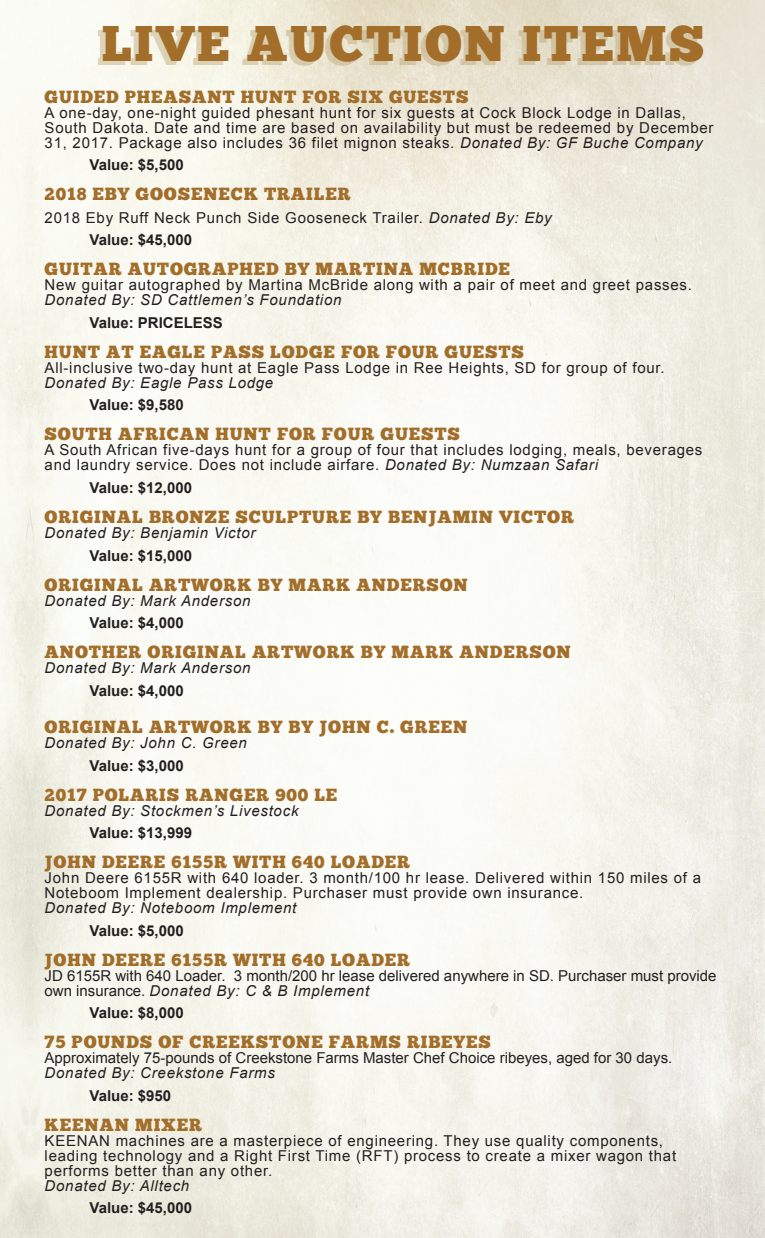
<style>
.page{position:relative;width:765px;height:1238px;background:#fff}
.page>*{position:absolute;margin:0;border:0;box-sizing:border-box;transform-origin:0 0}
.t1{font:49.75px "Chunk Five";letter-spacing:.05em;color:#a26e2a}
.t2{font:17.5px "Chunk Five";letter-spacing:.05em;color:#a26e2a}
.t3{font:15px/15px "Arial";letter-spacing:.05em;color:#231f20}
.t4{font:15px/15px "Arial";color:#231f20}
.t5{font:700 15px "Arial";color:#231f20}
.t6{font:italic 15px "Arial";letter-spacing:.05em;color:#231f20}
.s1{font-style:italic}
</style>
<div class="page">
<img style="left:0;top:0;width:765px;height:1238px">
<p class="t1" style="left:102px;top:21px;width:604px">LIVE AUCTION ITEMS</p>
<p class="t2" style="left:45px;top:89px;width:425px">GUIDED PHEASANT HUNT FOR SIX GUESTS</p>
<p class="t3" style="left:45px;top:105px;width:671px">A one-day, one-night guided phesant hunt for six guests at Cock Block Lodge in Dallas,<br>South Dakota. Date and time are based on availability but must be redeemed by December<br>31, 2017. Package also includes 36 filet mignon steaks. <span class="s1">Donated By: GF Buche Company</span></p>
<p class="t5" style="left:90px;top:155px;width:96px">Value: $5,500</p>
<p class="t2" style="left:45px;top:186px;width:307px">2018 EBY GOOSENECK TRAILER</p>
<p class="t3" style="left:45px;top:210px;width:509px">2018 Eby Ruff Neck Punch Side Gooseneck Trailer. <span class="s1">Donated By: Eby</span></p>
<p class="t5" style="left:90px;top:230px;width:104px">Value: $45,000</p>
<p class="t2" style="left:45px;top:261px;width:467px">GUITAR AUTOGRAPHED BY MARTINA MCBRIDE</p>
<p class="t3" style="left:45px;top:278px;width:649px">New guitar autographed by Martina McBride along with a pair of meet and greet passes.<br><span class="s1">Donated By: SD Cattlemen’s Foundation</span></p>
<p class="t5" style="left:90px;top:313px;width:135px">Value: PRICELESS</p>
<p class="t2" style="left:45px;top:344px;width:481px">HUNT AT EAGLE PASS LODGE FOR FOUR GUESTS</p>
<p class="t3" style="left:45px;top:360px;width:622px">All-inclusive two-day hunt at Eagle Pass Lodge in Ree Heights, SD for group of four.<br><span class="s1">Donated By: Eagle Pass Lodge</span></p>
<p class="t5" style="left:90px;top:395px;width:96px">Value: $9,580</p>
<p class="t2" style="left:45px;top:426px;width:417px">SOUTH AFRICAN HUNT FOR FOUR GUESTS</p>
<p class="t3" style="left:45px;top:443px;width:659px">A South African five-days hunt for a group of four that includes lodging, meals, beverages and laundry service. Does not include airfare. <span class="s1">Donated By: Numzaan Safari</span></p>
<p class="t5" style="left:90px;top:478px;width:104px">Value: $12,000</p>
<p class="t2" style="left:45px;top:509px;width:531px">ORIGINAL BRONZE SCULPTURE BY BENJAMIN VICTOR</p>
<p class="t6" style="left:45px;top:523px;width:212px">Donated By: Benjamin Victor</p>
<p class="t5" style="left:90px;top:545px;width:104px">Value: $15,000</p>
<p class="t2" style="left:45px;top:576px;width:425px">ORIGINAL ARTWORK BY MARK ANDERSON</p>
<p class="t6" style="left:45px;top:590px;width:207px">Donated By: Mark Anderson</p>
<p class="t5" style="left:90px;top:613px;width:96px">Value: $4,000</p>
<p class="t2" style="left:45px;top:644px;width:528px">ANOTHER ORIGINAL ARTWORK BY MARK ANDERSON</p>
<p class="t6" style="left:45px;top:658px;width:207px">Donated By: Mark Anderson</p>
<p class="t5" style="left:90px;top:680px;width:96px">Value: $4,000</p>
<p class="t2" style="left:45px;top:719px;width:424px">ORIGINAL ARTWORK BY BY JOHN C. GREEN</p>
<p class="t6" style="left:45px;top:733px;width:204px">Donated By: John C. Green</p>
<p class="t5" style="left:90px;top:755px;width:96px">Value: $3,000</p>
<p class="t2" style="left:45px;top:786px;width:294px">2017 POLARIS RANGER 900 LE</p>
<p class="t6" style="left:45px;top:800px;width:255px">Donated By: Stockmen’s Livestock</p>
<p class="t5" style="left:90px;top:823px;width:104px">Value: $13,999</p>
<p class="t2" style="left:45px;top:854px;width:367px">JOHN DEERE 6155R WITH 640 LOADER</p>
<p class="t3" style="left:45px;top:870px;width:658px">John Deere 6155R with 640 loader. 3 month/100 hr lease. Delivered within 150 miles of a<br>Noteboom Implement dealership. Purchaser must provide own insurance.</p>
<p class="t6" style="left:45px;top:898px;width:253px">Donated By: Noteboom Implement</p>
<p class="t5" style="left:90px;top:920px;width:96px">Value: $5,000</p>
<p class="t2" style="left:45px;top:951px;width:367px">JOHN DEERE 6155R WITH 640 LOADER</p>
<p class="t4" style="left:45px;top:968px;width:673px">JD 6155R with 640 Loader. 3 month/200 hr lease delivered anywhere in SD. Purchaser must provide own insurance. <span class="s1">Donated By: C &amp; B Implement</span></p>
<p class="t5" style="left:90px;top:1003px;width:96px">Value: $8,000</p>
<p class="t2" style="left:45px;top:1034px;width:448px">75 POUNDS OF CREEKSTONE FARMS RIBEYES</p>
<p class="t4" style="left:45px;top:1050px;width:629px">Approximately 75-pounds of Creekstone Farms Master Chef Choice ribeyes, aged for 30 days.<br><span class="s1">Donated By: Creekstone Farms</span></p>
<p class="t5" style="left:90px;top:1085px;width:83px">Value: $950</p>
<p class="t2" style="left:45px;top:1116px;width:159px">KEENAN MIXER</p>
<p class="t3" style="left:45px;top:1133px;width:633px">KEENAN machines are a masterpiece of engineering. They use quality components, leading technology and a Right First Time (RFT) process to create a mixer wagon that performs better than any other.</p>
<p class="t6" style="left:45px;top:1175px;width:146px">Donated By: Alltech</p>
<p class="t5" style="left:90px;top:1198px;width:104px">Value: $45,000</p>
</div>
